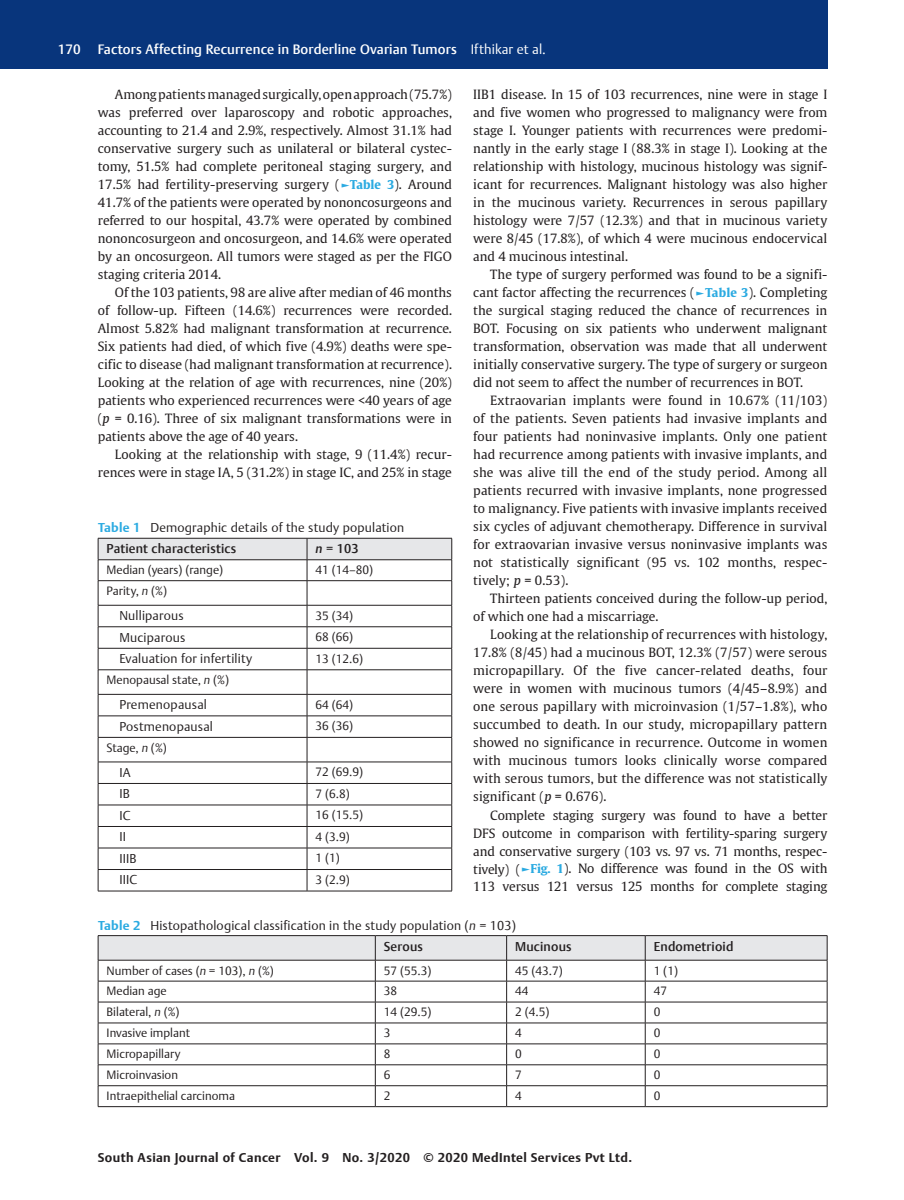
<style>
.page{position:relative;width:904px;height:1200px;background:#fff}
.page>*{position:absolute;margin:0;border:0;box-sizing:border-box;transform-origin:0 0}
.t1{font:500 13.5px "Thieme Argo 2011";letter-spacing:.01em;color:#fff}
.t2{font:12.75px/18px "Thieme Gulliver 2011";color:#231f20;text-align:justify}
.t3{font:300 12.75px/20.9px "Thieme Argo 2011";letter-spacing:.015em;color:#231f20}
.t4{font:700 12.75px "Thieme Argo 2011";letter-spacing:.03em;color:#231f20}
.t5{font:500 12.75px "Thieme Argo 2011";letter-spacing:.015em;color:#231f20}
.t6{font:300 12px "Thieme Argo 2011";color:#231f20}
.s1{font-weight:300}
.s2{font-weight:700;font-size:12.15px;color:#2baae1}
.s3{font-style:italic}
.s4{font-weight:700;color:#2baae1}
.s5{font-weight:500}
</style>
<div class="page">
<div style="left:0;top:0;width:827px;height:68px;background:#08357c"></div>
<hr style="left:98px;top:891px;width:209px;height:1px;background:#231f20">
<svg style="left:98px;top:538px;width:354px;height:353px"></svg>
<hr style="left:307px;top:891px;width:145px;height:1px;background:#231f20">
<hr style="left:98px;top:935px;width:277px;height:1px;background:#231f20">
<hr style="left:375px;top:935px;width:131px;height:1px;background:#231f20">
<hr style="left:506px;top:935px;width:139px;height:1px;background:#231f20">
<hr style="left:645px;top:935px;width:182px;height:1px;background:#231f20">
<hr style="left:98px;top:1106px;width:277px;height:1px;background:#231f20">
<hr style="left:375px;top:1106px;width:131px;height:1px;background:#231f20">
<hr style="left:506px;top:1106px;width:139px;height:1px;background:#231f20">
<svg style="left:98px;top:936px;width:729px;height:170px"></svg>
<hr style="left:645px;top:1106px;width:182px;height:1px;background:#231f20">
<p class="t1" style="left:58px;top:41px;width:25px">170</p>
<p class="t1" style="left:98px;top:41px;width:449px">Factors Affecting Recurrence in Borderline Ovarian Tumors <span class="s1">Ifthikar et al.</span></p>
<p class="t2" style="left:98px;top:85px;width:355px;text-indent:17px">Among patients managed surgically, open approach (75.7%) was preferred over laparoscopy and robotic approaches, accounting to 21.4 and 2.9%, respectively. Almost 31.1% had conservative surgery such as unilateral or bilateral cystec&shy;tomy, 51.5% had complete peritoneal staging surgery, and 17.5% had fertility-preserving surgery (<span class="s2">►Table 3</span>). Around 41.7% of the patients were operated by nononcosurgeons and referred to our hospital, 43.7% were operated by combined nononcosurgeon and oncosurgeon, and 14.6% were operated by an oncosurgeon. All tumors were staged as per the FIGO staging criteria 2014.</p>
<p class="t2" style="left:98px;top:283px;width:355px;text-indent:17px">Of the 103 patients, 98 are alive after median of 46 months of follow-up. Fifteen (14.6%) recurrences were recorded.<br>Almost 5.82% had malignant transformation at recurrence.<br>Six patients had died, of which five (4.9%) deaths were spe&shy;cific to disease (had malignant transformation at recurrence).<br>Looking at the relation of age with recurrences, nine (20%) patients who experienced recurrences were &lt;40 years of age (<span class="s3">p</span> = 0.16). Three of six malignant transformations were in patients above the age of 40 years.</p>
<p class="t2" style="left:98px;top:445px;width:355px;text-align:right">Looking at the relationship with stage, 9 (11.4%) recur&shy;rences were in stage IA, 5 (31.2%) in stage IC, and 25% in stage</p>
<p class="t2" style="left:473px;top:85px;width:355px">IIB1 disease. In 15 of 103 recurrences, nine were in stage I and five women who progressed to malignancy were from stage I. Younger patients with recurrences were predomi&shy;nantly in the early stage I (88.3% in stage I). Looking at the relationship with histology, mucinous histology was signif&shy;icant for recurrences. Malignant histology was also higher in the mucinous variety. Recurrences in serous papillary histology were 7/57 (12.3%) and that in mucinous variety were 8/45 (17.8%), of which 4 were mucinous endocervical and 4 mucinous intestinal.</p>
<p class="t2" style="left:473px;top:265px;width:355px;text-indent:17px">The type of surgery performed was found to be a signifi&shy;cant factor affecting the recurrences (<span class="s2">►Table 3</span>). Completing the surgical staging reduced the chance of recurrences in BOT. Focusing on six patients who underwent malignant transformation, observation was made that all underwent initially conservative surgery. The type of surgery or surgeon did not seem to affect the number of recurrences in BOT.</p>
<p class="t2" style="left:473px;top:391px;width:355px;text-indent:17px">Extraovarian implants were found in 10.67% (11/103) of the patients. Seven patients had invasive implants and four patients had noninvasive implants. Only one patient had recurrence among patients with invasive implants, and she was alive till the end of the study period. Among all patients recurred with invasive implants, none progressed to malignancy. Five patients with invasive implants received six cycles of adjuvant chemotherapy. Difference in survival for extraovarian invasive versus noninvasive implants was not statistically significant (95 vs. 102 months, respec&shy;tively; <span class="s3">p</span> = 0.53).</p>
<p class="t2" style="left:473px;top:589px;width:355px;text-indent:17px">Thirteen patients conceived during the follow-up period, of which one had a miscarriage.</p>
<p class="t2" style="left:473px;top:625px;width:355px;text-indent:17px">Looking at the relationship of recurrences with histology, 17.8% (8/45) had a mucinous BOT, 12.3% (7/57) were serous micropapillary. Of the five cancer-related deaths, four were in women with mucinous tumors (4/45–8.9%) and one serous papillary with microinvasion (1/57–1.8%), who succumbed to death. In our study, micropapillary pattern showed no significance in recurrence. Outcome in women with mucinous tumors looks clinically worse compared with serous tumors, but the difference was not statistically significant (<span class="s3">p</span> = 0.676).</p>
<p class="t2" style="left:473px;top:805px;width:355px;text-indent:17px">Complete staging surgery was found to have a better DFS outcome in comparison with fertility-sparing surgery and conservative surgery (103 vs. 97 vs. 71 months, respec&shy;tively) (<span class="s2">►Fig. 1</span>). No difference was found in the OS with 113 versus 121 versus 125 months for complete staging</p>
<p class="t3" style="left:107px;top:517px;width:299px;text-indent:-9px"><span class="s4">Table 1</span> Demographic details of the study population<br><span class="s5">Patient characteristics</span></p>
<p class="t5" style="left:315px;top:540px;width:45px"><span class="s3">n</span> = 103</p>
<p class="t6" style="left:107px;top:562px;width:118px">Median (years) (range)</p>
<p class="t6" style="left:315px;top:562px;width:59px">41 (14–80)</p>
<p class="t6" style="left:107px;top:583px;width:62px">Parity, <span class="s3">n</span> (%)</p>
<p class="t3" style="left:119px;top:605px;width:66px">Nulliparous</p>
<p class="t6" style="left:315px;top:607px;width:39px">35 (34)</p>
<p class="t3" style="left:119px;top:626px;width:67px">Muciparous</p>
<p class="t6" style="left:315px;top:629px;width:39px">68 (66)</p>
<p class="t3" style="left:119px;top:648px;width:134px">Evaluation for infertility</p>
<p class="t6" style="left:315px;top:650px;width:49px">13 (12.6)</p>
<p class="t6" style="left:107px;top:672px;width:124px">Menopausal state, <span class="s3">n</span> (%)</p>
<p class="t3" style="left:119px;top:694px;width:89px">Premenopausal</p>
<p class="t6" style="left:315px;top:696px;width:39px">64 (64)</p>
<p class="t3" style="left:119px;top:716px;width:95px">Postmenopausal</p>
<p class="t6" style="left:315px;top:718px;width:39px">36 (36)</p>
<p class="t6" style="left:107px;top:739px;width:62px">Stage, <span class="s3">n</span> (%)</p>
<p class="t3" style="left:119px;top:762px;width:13px">IA</p>
<p class="t6" style="left:315px;top:764px;width:49px">72 (69.9)</p>
<p class="t3" style="left:119px;top:783px;width:12px">IB</p>
<p class="t6" style="left:315px;top:786px;width:36px">7 (6.8)</p>
<p class="t3" style="left:119px;top:805px;width:13px">IC</p>
<p class="t6" style="left:315px;top:807px;width:49px">16 (15.5)</p>
<p class="t3" style="left:119px;top:826px;width:8px">II</p>
<p class="t6" style="left:315px;top:829px;width:36px">4 (3.9)</p>
<p class="t3" style="left:119px;top:848px;width:19px">IIIB</p>
<p class="t6" style="left:315px;top:850px;width:26px">1 (1)</p>
<p class="t3" style="left:119px;top:869px;width:20px">IIIC</p>
<p class="t6" style="left:315px;top:872px;width:36px">3 (2.9)</p>
<p class="t3" style="left:383px;top:914px;width:134px;text-indent:-285px"><span class="s4">Table 2</span> Histopathological classification in the study population (<span class="s3">n</span> = 103)<br><span class="s5">Serous</span></p>
<p class="t5" style="left:515px;top:938px;width:58px">Mucinous</p>
<p class="t5" style="left:653px;top:938px;width:81px">Endometrioid</p>
<p class="t6" style="left:107px;top:962px;width:169px">Number of cases (<span class="s3">n</span> = 103), <span class="s3">n</span> (%)</p>
<p class="t6" style="left:383px;top:962px;width:49px">57 (55.3)</p>
<p class="t6" style="left:515px;top:962px;width:49px">45 (43.7)</p>
<p class="t6" style="left:653px;top:962px;width:26px">1 (1)</p>
<p class="t6" style="left:107px;top:983px;width:61px">Median age</p>
<p class="t6" style="left:383px;top:983px;width:15px">38</p>
<p class="t6" style="left:515px;top:983px;width:15px">44</p>
<p class="t6" style="left:653px;top:983px;width:15px">47</p>
<p class="t6" style="left:107px;top:1004px;width:74px">Bilateral, <span class="s3">n</span> (%)</p>
<p class="t6" style="left:383px;top:1004px;width:49px">14 (29.5)</p>
<p class="t6" style="left:515px;top:1004px;width:36px">2 (4.5)</p>
<p class="t6" style="left:653px;top:1004px;width:8px">0</p>
<p class="t6" style="left:107px;top:1025px;width:85px">Invasive implant</p>
<p class="t6" style="left:383px;top:1025px;width:8px">3</p>
<p class="t6" style="left:515px;top:1025px;width:8px">4</p>
<p class="t6" style="left:653px;top:1025px;width:8px">0</p>
<p class="t6" style="left:107px;top:1046px;width:75px">Micropapillary</p>
<p class="t6" style="left:383px;top:1046px;width:8px">8</p>
<p class="t6" style="left:515px;top:1046px;width:8px">0</p>
<p class="t6" style="left:653px;top:1046px;width:8px">0</p>
<p class="t6" style="left:107px;top:1067px;width:73px">Microinvasion</p>
<p class="t6" style="left:383px;top:1067px;width:8px">6</p>
<p class="t6" style="left:515px;top:1067px;width:8px">7</p>
<p class="t6" style="left:653px;top:1067px;width:8px">0</p>
<p class="t6" style="left:107px;top:1088px;width:130px">Intraepithelial carcinoma</p>
<p class="t6" style="left:383px;top:1088px;width:8px">2</p>
<p class="t6" style="left:515px;top:1088px;width:8px">4</p>
<p class="t6" style="left:653px;top:1088px;width:8px">0</p>
<p class="t4" style="left:98px;top:1149px;width:535px">South Asian Journal of Cancer Vol. 9 No. 3/2020 © 2020 MedIntel Services Pvt Ltd.</p>
</div>
